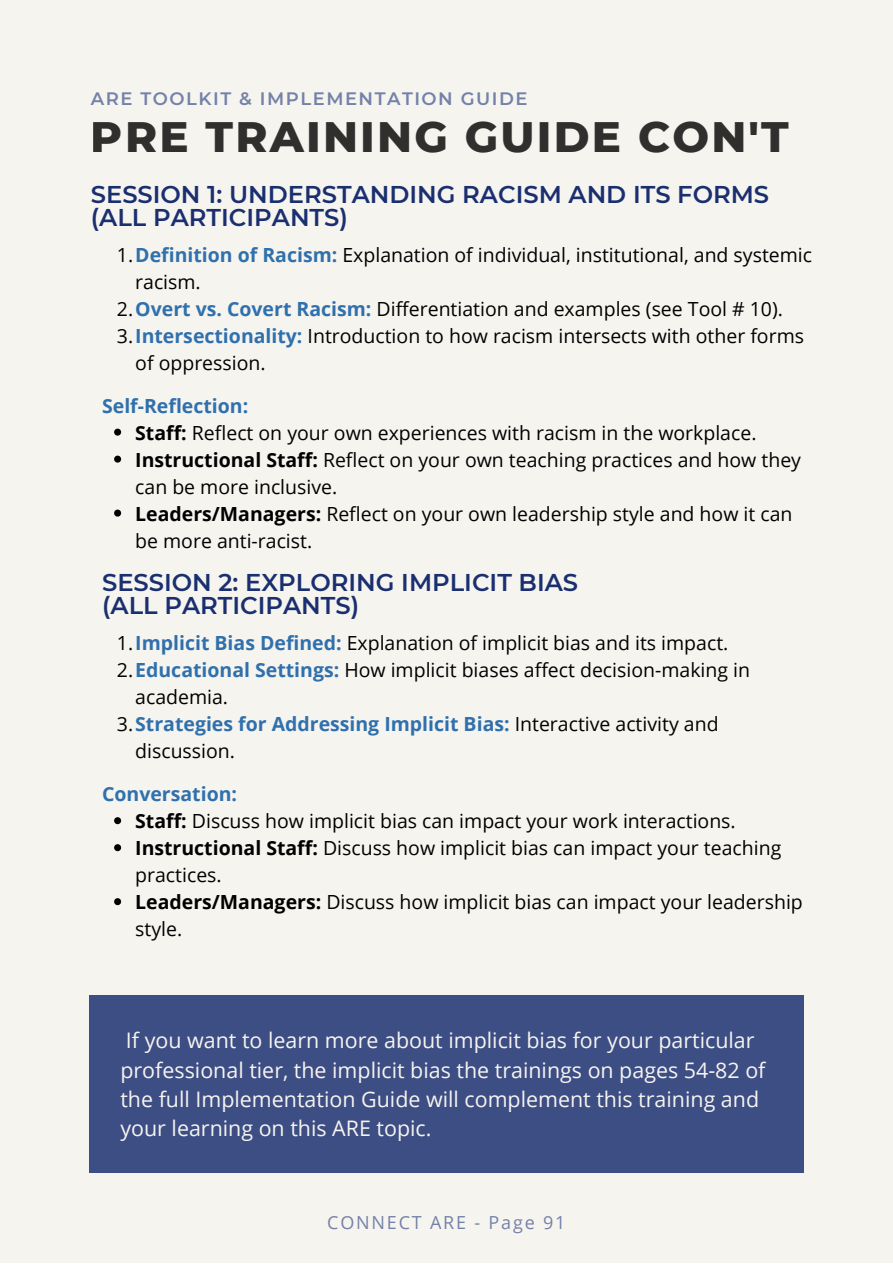
<style>
.page{position:relative;width:893px;height:1264px;background:#fff}
.page>*{position:absolute;margin:0;border:0;box-sizing:border-box;transform-origin:0 0}
.t1{font:800 43.5px "Montserrat";letter-spacing:.05em;color:#010101}
.t2{font:600 24.3px/23.5px "Montserrat";color:#1a2f6f}
.t3{font:21.45px/29.2px "Open Sans";color:#f6f4ef}
.t4{font:19.5px/27px "Open Sans";color:#010101}
.t5{font:700 19.5px/27px "Open Sans";color:#2f70ad}
.t6{font:600 18px "Montserrat";letter-spacing:.085em;color:#7481a9}
.t7{font:18px "Open Sans";letter-spacing:.1em;color:#7481a9}
.s1{font-weight:700;color:#2f70ad}
.s2{font-weight:700}
.s3{font-weight:400;color:#010101}
</style>
<div class="page">
<div style="left:0;top:0;width:892px;height:1262px;background:#f6f4ef"></div>
<svg style="left:114px;top:428px;width:7px;height:7px"></svg>
<svg style="left:114px;top:455px;width:7px;height:7px"></svg>
<svg style="left:114px;top:509px;width:7px;height:7px"></svg>
<div style="left:89px;top:995px;width:714px;height:178px;background:#3d4e85"></div>
<svg style="left:114px;top:817px;width:7px;height:7px"></svg>
<svg style="left:114px;top:844px;width:7px;height:7px"></svg>
<svg style="left:114px;top:898px;width:7px;height:7px"></svg>
<p class="t6" style="left:91px;top:88px;width:438px">ARE TOOLKIT &amp; IMPLEMENTATION GUIDE</p>
<h1 class="t1" style="left:91px;top:110px;width:699px">PRE TRAINING GUIDE CON'T</h1>
<p class="t2" style="left:91px;top:182px;width:679px">SESSION 1: UNDERSTANDING RACISM AND ITS FORMS (ALL PARTICIPANTS)</p>
<p class="t4" style="left:135px;top:240px;width:678px;text-indent:-18px">1.<span class="s1">Definition of Racism:</span> Explanation of individual, institutional, and systemic racism.</p>
<p class="t4" style="left:117px;top:294px;width:667px">2.<span class="s1">Overt vs. Covert Racism:</span> Differentiation and examples (see Tool # 10).</p>
<p class="t4" style="left:135px;top:321px;width:670px;text-indent:-18px">3.<span class="s1">Intersectionality:</span> Introduction to how racism intersects with other forms of oppression.</p>
<p class="t5" style="left:102px;top:391px;width:148px">Self-Reflection:</p>
<p class="t4" style="left:135px;top:418px;width:622px"><span class="s2">Staff:</span> Reflect on your own experiences with racism in the workplace.</p>
<p class="t4" style="left:135px;top:445px;width:667px"><span class="s2">Instructional Staff:</span> Reflect on your own teaching practices and how they can be more inclusive.</p>
<p class="t4" style="left:135px;top:499px;width:658px"><span class="s2">Leaders/Managers:</span> Reflect on your own leadership style and how it can be more anti-racist.</p>
<p class="t2" style="left:102px;top:570px;width:477px">SESSION 2: EXPLORING IMPLICIT BIAS</p>
<p class="t2" style="left:102px;top:593px;width:258px">(ALL PARTICIPANTS)</p>
<p class="t4" style="left:117px;top:629px;width:613px">1.<span class="s1">Implicit Bias Defined:</span> Explanation of implicit bias and its impact.</p>
<p class="t4" style="left:135px;top:656px;width:616px;text-indent:-18px">2.<span class="s1">Educational Settings:</span> How implicit biases affect decision-making in academia.</p>
<p class="t5" style="left:135px;top:710px;width:584px;text-indent:-18px"><span class="s3">3.</span>Strategies for Addressing Implicit Bias: <span class="s3">Interactive activity and discussion.</span></p>
<p class="t5" style="left:102px;top:780px;width:136px">Conversation:</p>
<p class="t4" style="left:135px;top:807px;width:602px"><span class="s2">Staff:</span> Discuss how implicit bias can impact your work interactions.</p>
<p class="t4" style="left:135px;top:834px;width:647px"><span class="s2">Instructional Staff:</span> Discuss how implicit bias can impact your teaching practices.</p>
<p class="t4" style="left:135px;top:888px;width:669px"><span class="s2">Leaders/Managers:</span> Discuss how implicit bias can impact your leadership style.</p>
<p class="t3" style="left:120px;top:1025px;width:646px">If you want to learn more about implicit bias for your particular professional tier, the implicit bias the trainings on pages 54-82 of the full Implementation Guide will complement this training and your learning on this ARE topic.</p>
<p class="t7" style="left:327px;top:1209px;width:240px">CONNECT ARE - Page 91</p>
</div>
